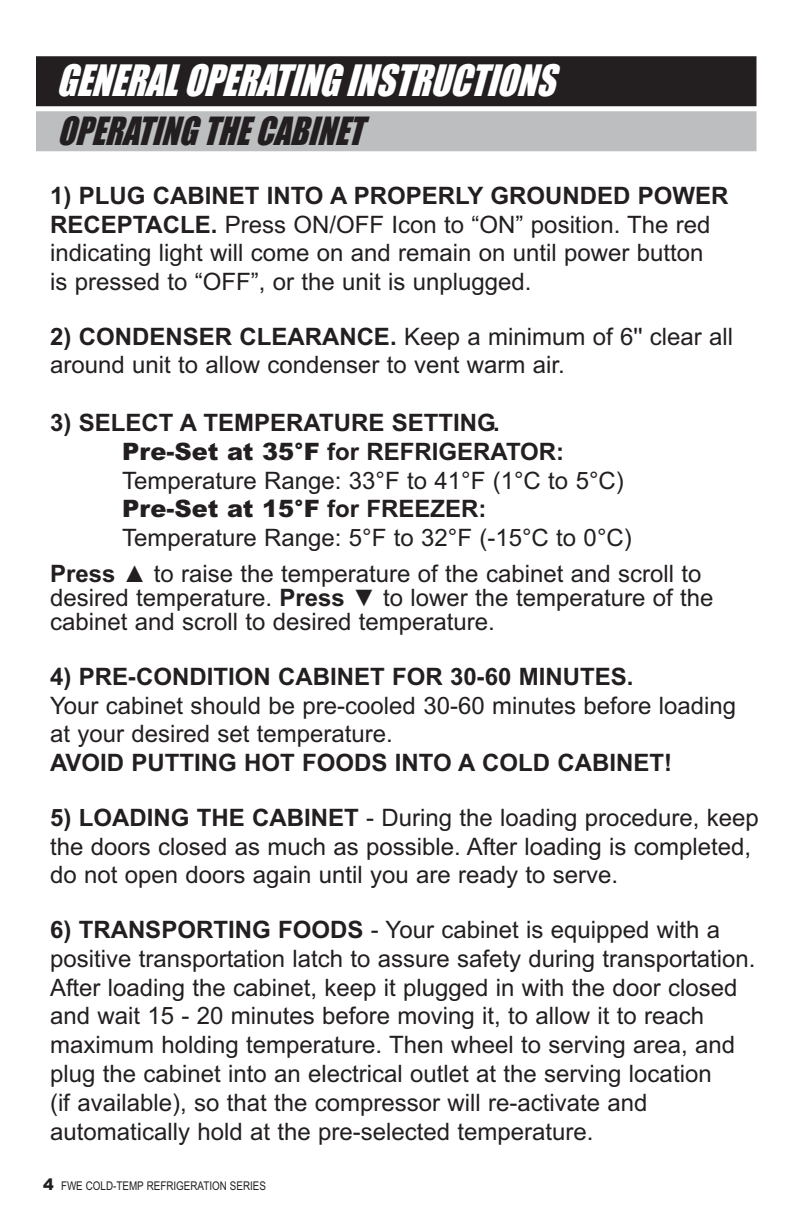
<style>
.page{position:relative;width:792px;height:1224px;background:#fff}
.page>*{position:absolute;margin:0;border:0;box-sizing:border-box;transform-origin:0 0}
.t1{font:italic 40px "Impact";color:#fff;scale:.9 1}
.t2{font:italic 36px "Impact";color:#231f20;scale:.9 1}
.t3{font:24px/28.8px "Arial";color:#231f20}
.t4{font:700 24px "Arial";color:#231f20}
.t5{font:12px "Arial Narrow";color:#231f20}
.s1{font-weight:700}
.s2{font-weight:900}
.s3{font-family:"Arial";font-weight:900;font-size:16px}
</style>
<div class="page">
<div style="left:36px;top:56px;width:720px;height:50px;background:#231f20"></div>
<div style="left:36px;top:111px;width:720px;height:40px;background:#bcbec0"></div>
<h1 class="t1" style="left:56px;top:67px;width:555px">GENERAL OPERATING INSTRUCTIONS</h1>
<h2 class="t2" style="left:57px;top:119px;width:341px">OPERATING THE CABINET</h2>
<p class="t3" style="left:50px;top:183px;width:680px"><span class="s1">1) PLUG CABINET INTO A PROPERLY GROUNDED POWER RECEPTACLE.</span> Press ON/OFF Icon to “ON” position. The red indicating light will come on and remain on until power button<br>is pressed to “OFF”, or the unit is unplugged.</p>
<p class="t3" style="left:50px;top:324px;width:685px"><span class="s1">2) CONDENSER CLEARANCE.</span> Keep a minimum of 6'' clear all around unit to allow condenser to vent warm air.</p>
<p class="t3" style="left:122px;top:411px;width:511px;text-indent:-72px"><span class="s1">3) SELECT A TEMPERATURE SETTING.<br></span><span class="s2">Pre-Set at 35°F</span> <span class="s1">for REFRIGERATOR:<br></span>Temperature Range: 33°F to 41°F (1°C to 5°C)<br><span class="s2">Pre-Set at 15°F</span> <span class="s1">for FREEZER:<br></span>Temperature Range: 5°F to 32°F (-15°C to 0°C)</p>
<p class="t3" style="left:50px;top:564px;width:665px;line-height:24px"><span class="s1">Press ▲</span> to raise the temperature of the cabinet and scroll to desired temperature. <span class="s1">Press ▼</span> to lower the temperature of the cabinet and scroll to desired temperature.</p>
<p class="t4" style="left:50px;top:663px;width:585px">4) PRE-CONDITION CABINET FOR 30-60 MINUTES.</p>
<p class="t3" style="left:50px;top:693px;width:688px">Your cabinet should be pre-cooled 30-60 minutes before loading at your desired set temperature.</p>
<p class="t4" style="left:50px;top:749px;width:624px">AVOID PUTTING HOT FOODS INTO A COLD CABINET!</p>
<p class="t3" style="left:50px;top:805px;width:710px"><span class="s1">5) LOADING THE CABINET</span> - During the loading procedure, keep the doors closed as much as possible. After loading is completed, do not open doors again until you are ready to serve.</p>
<p class="t3" style="left:50px;top:917px;width:707px"><span class="s1">6) TRANSPORTING FOODS</span> - Your cabinet is equipped with a positive transportation latch to assure safety during transportation.<br>After loading the cabinet, keep it plugged in with the door closed and wait 15 - 20 minutes before moving it, to allow it to reach maximum holding temperature. Then wheel to serving area, and plug the cabinet into an electrical outlet at the serving location<br>(if available), so that the compressor will re-activate and automatically hold at the pre-selected temperature.</p>
<p class="t5" style="left:43px;top:1179px;width:224px"><span class="s3">4</span> FWE COLD-TEMP REFRIGERATION SERIES</p>
</div>
